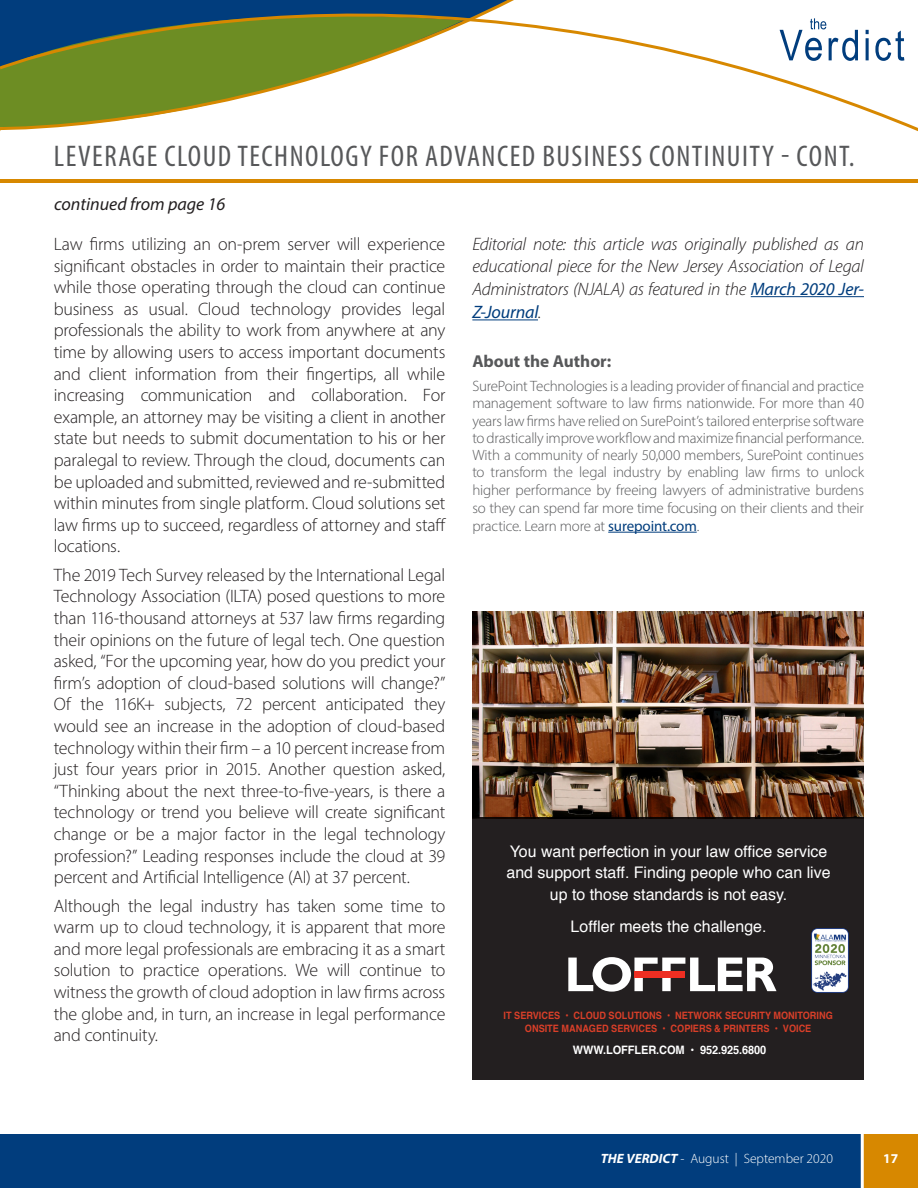
<style>
.page{position:relative;width:918px;height:1188px;background:#fff}
.page>*{position:absolute;margin:0;border:0;box-sizing:border-box;transform-origin:0 0}
.Page_Header{font:condensed 30px "Myriad Pro";letter-spacing:.05em;color:#57585a}
.Body_Text{font:300 18px/21.6px "Myriad Pro";letter-spacing:-.015em;color:#231f20;text-align:justify}
.Body_Text-2{font:italic 300 18px/21.6px "Myriad Pro";letter-spacing:-.015em;color:#231f20}
.t1{font:italic 18px "Myriad Pro";color:#231f20}
.Body_Text-3{font:700 17.25px "Myriad Pro";color:#57585a}
.t2{font:15.9px/21.8px "Helvetica";color:#fff;text-align:center}
.Body_Text-4{font:300 15px/17.4px "Myriad Pro";letter-spacing:-.015em;color:#57585a;text-align:justify}
.t3{font:300 13.5px "Myriad Pro";color:#fff}
.t4{font:700 13.5px "Myriad Pro";color:#fff}
.t5{font:700 11.55px "Helvetica";letter-spacing:-.01em;color:#fff;scale:.95 1}
.t6{font:700 10.2px/13px "Helvetica";color:#d93f29;text-align:center;scale:.9 1}
.s1{font-weight:400;color:#013d7d}
.s2{font-weight:700;font-style:italic}
</style>
<div class="page">
<svg style="left:541px;top:18px;width:377px;height:114px"></svg>
<svg style="left:0;top:0;width:541px;height:131px"></svg>
<div style="left:0;top:1134px;width:918px;height:54px;background:#013d7d"></div>
<hr style="left:0;top:180px;width:918px;height:3px;background:#d78800">
<div style="left:862px;top:1134px;width:56px;height:54px;background:#d78800"></div>
<hr style="left:861px;top:1129px;width:3px;height:59px;background:#fff">
<hr style="left:751px;top:296px;width:113px;height:1px;background:#013d7d">
<hr style="left:472px;top:319px;width:66px;height:1px;background:#013d7d">
<hr style="left:608px;top:532px;width:89px;height:1px;background:#013d7d">
<div style="left:472px;top:818px;width:392px;height:262px;background:#231f20"></div>
<svg style="left:568px;top:957px;width:209px;height:35px"></svg>
<div style="left:634px;top:971px;width:51px;height:7px;background:#ee2e22"></div>
<img style="left:472px;top:611px;width:392px;height:207px">
<img style="left:812px;top:929px;width:36px;height:64px">
<p class="Page_Header" style="left:54px;top:138px;width:802px">LEVERAGE CLOUD TECHNOLOGY FOR ADVANCED BUSINESS CONTINUITY - CONT.</p>
<p class="t1" style="left:54px;top:192px;width:173px">continued from page 16</p>
<p class="Body_Text" style="left:54px;top:233px;width:394px">Law firms utilizing an on-prem server will experience significant obstacles in order to maintain their practice while those operating through the cloud can continue business as usual. Cloud technology provides legal professionals the ability to work from anywhere at any time by allowing users to access important documents and client information from their fingertips, all while increasing communication and collaboration. For example, an attorney may be visiting a client in another state but needs to submit documentation to his or her paralegal to review. Through the cloud, documents can be uploaded and submitted, reviewed and re-submitted within minutes from single platform. Cloud solutions set law firms up to succeed, regardless of attorney and staff locations.</p>
<p class="Body_Text" style="left:54px;top:564px;width:393px">The 2019 Tech Survey released by the International Legal Technology Association (ILTA) posed questions to more than 116-thousand attorneys at 537 law firms regarding their opinions on the future of legal tech. One question asked, “For the upcoming year, how do you predict your firm’s adoption of cloud-based solutions will change?” Of the 116K+ subjects, 72 percent anticipated they would see an increase in the adoption of cloud-based technology within their firm – a 10 percent increase from just four years prior in 2015. Another question asked, “Thinking about the next three-to-five-years, is there a technology or trend you believe will create significant change or be a major factor in the legal technology profession?” Leading responses include the cloud at 39 percent and Artificial Intelligence (AI) at 37 percent.</p>
<p class="Body_Text" style="left:54px;top:895px;width:393px">Although the legal industry has taken some time to warm up to cloud technology, it is apparent that more and more legal professionals are embracing it as a smart solution to practice operations. We will continue to witness the growth of cloud adoption in law firms across the globe and, in turn, an increase in legal performance and continuity.</p>
<p class="Body_Text-2" style="left:472px;top:233px;width:393px">Editorial note: this article was originally published as an educational piece for the New Jersey Association of Legal</p>
<p class="Body_Text-2" style="left:472px;top:277px;width:393px;line-height:23.2px">Administrators (NJALA) as featured in the <span class="s1">March 2020 Jer-<br>Z-Journal</span>.</p>
<p class="Body_Text-3" style="left:472px;top:350px;width:140px">About the Author:</p>
<p class="Body_Text-4" style="left:472px;top:377px;width:393px">SurePoint Technologies is a leading provider of financial and practice management software to law firms nationwide. For more than 40 years law firms have relied on SurePoint’s tailored enterprise software to drastically improve workflow and maximize financial performance.<br>With a community of nearly 50,000 members, SurePoint continues to transform the legal industry by enabling law firms to unlock higher performance by freeing lawyers of administrative burdens so they can spend far more time focusing on their clients and their practice. Learn more at <span class="s1">surepoint.com</span>.</p>
<p class="t2" style="left:506px;top:841px;width:326px">You want perfection in your law office service and support staff. Finding people who can live up to those standards is not easy.</p>
<p class="t2" style="left:571px;top:916px;width:197px">Loffler meets the challenge.</p>
<p class="t6" style="left:504px;top:1009px;width:367px">IT SERVICES • CLOUD SOLUTIONS • NETWORK SECURITY MONITORING<br>ONSITE MANAGED SERVICES • COPIERS &amp; PRINTERS • VOICE</p>
<p class="t5" style="left:573px;top:1040px;width:205px">WWW.LOFFLER.COM • 952.925.6800</p>
<p class="t3" style="left:601px;top:1150px;width:234px"><span class="s2">THE VERDICT</span> - August | September 2020</p>
<p class="t4" style="left:883px;top:1149px;width:16px">17</p>
</div>
